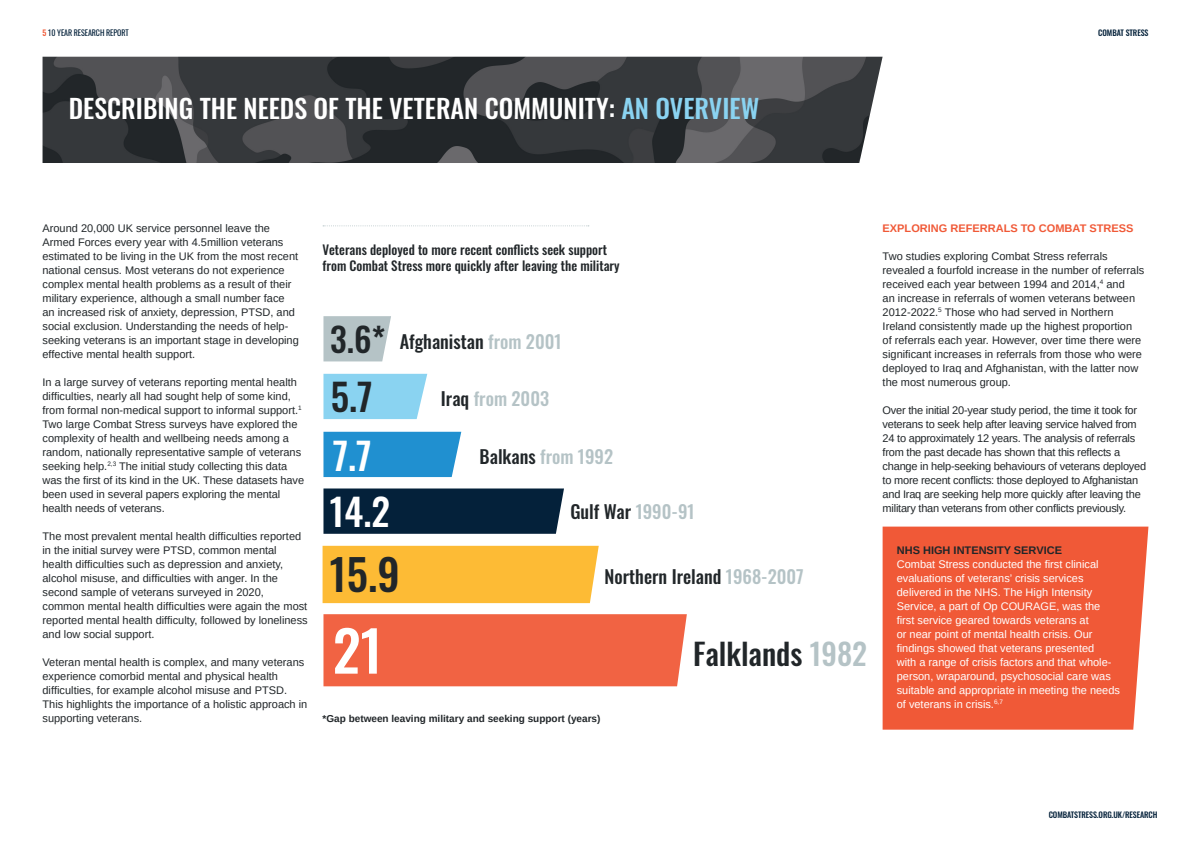
<style>
.page{position:relative;width:1191px;height:842px;background:#fff}
.page>*{position:absolute;margin:0;border:0;box-sizing:border-box;transform-origin:0 0}
.t1{font:500 56px "Oswald";color:#fff}
.t2{font:500 43px "Oswald";color:#212629}
.t3{font:500 37.3px "Oswald";color:#fff}
.t4{font:500 37.3px "Oswald";color:#212629}
.t5{font:500 33.6px "Oswald";color:#212629}
.t6{font:500 29.9px "Oswald";color:#212629}
.t7{font:500 26px "Oswald";color:#fff}
.t8{font:500 18.2px "Oswald";color:#212629}
.t9{font:500 18.2px "Oswald";color:#b5c3c6}
.t10{font:500 13px/16px "Oswald";color:#212629}
.t11{font:11px/14px "Arimo";color:#212629}
.t12{font:11px/14px "Arimo";color:#fff}
.t13{font:11px/14px "Arimo";letter-spacing:-.02em;color:#212629}
.t14{font:700 11px "Arimo";color:#f05937}
.t15{font:700 11px "Arimo";color:#212629}
.t16{font:700 10px "Arimo";color:#212629}
.t17{font:500 8px "Oswald";letter-spacing:-.01em;color:#04213a}
.t18{font:8px "Oswald";letter-spacing:-.01em;color:#04213a}
.s1{font-weight:500;color:#f05937}
.s2{color:#8ad3f1}
.s3{color:#b5c3c6}
.s4{color:#212629}
</style>
<div class="page">
<img style="left:43px;top:57px;width:839px;height:106px">
<div style="left:882px;top:527px;width:266px;height:203px;background:#f05937"></div>
<svg style="left:323px;top:225px;width:266px;height:1px"></svg>
<div style="left:323px;top:614px;width:364px;height:72px;background:#f16343"></div>
<div style="left:323px;top:432px;width:138px;height:45px;background:#2090d0"></div>
<div style="left:323px;top:374px;width:104px;height:45px;background:#8ad3f1"></div>
<svg style="left:323px;top:316px;width:68px;height:45px;background:#bac7ca"></svg>
<div style="left:323px;top:488px;width:241px;height:46px;background:#04213a"></div>
<div style="left:322px;top:546px;width:277px;height:57px;background:#fdbb35"></div>
<p class="t18" style="left:43px;top:26px;width:88px"><span class="s1">5</span> 10 YEAR RESEARCH REPORT</p>
<p class="t17" style="left:1098px;top:29px;width:52px">COMBAT STRESS</p>
<p class="t7" style="left:69px;top:95px;width:692px">DESCRIBING THE NEEDS OF THE VETERAN COMMUNITY: <span class="s2">AN OVERVIEW</span></p>
<p class="t11" style="left:43px;top:221px;width:258px">Around 20,000 UK service personnel leave the Armed Forces every year with 4.5million veterans estimated to be living in the UK from the most recent national census. Most veterans do not experience complex mental health problems as a result of their military experience, although a small number face an increased risk of anxiety, depression, PTSD, and social exclusion. Understanding the needs of help&shy;seeking veterans is an important stage in developing effective mental health support.</p>
<p class="t11" style="left:43px;top:375px;width:263px">In a large survey of veterans reporting mental health difficulties, nearly all had sought help of some kind, from formal non-medical support to informal support.<sup>1<br></sup>Two large Combat Stress surveys have explored the complexity of health and wellbeing needs among a random, nationally representative sample of veterans seeking help.<sup>2,3</sup> The initial study collecting this data was the first of its kind in the UK. These datasets have been used in several papers exploring the mental health needs of veterans.</p>
<p class="t11" style="left:43px;top:529px;width:267px">The most prevalent mental health difficulties reported in the initial survey were PTSD, common mental health difficulties such as depression and anxiety, alcohol misuse, and difficulties with anger. In the second sample of veterans surveyed in 2020, common mental health difficulties were again the most reported mental health difficulty, followed by loneliness and low social support.</p>
<p class="t11" style="left:43px;top:655px;width:266px">Veteran mental health is complex, and many veterans experience comorbid mental and physical health difficulties, for example alcohol misuse and PTSD.<br>This highlights the importance of a holistic approach in supporting veterans.</p>
<p class="t10" style="left:322px;top:243px;width:299px">Veterans deployed to more recent conflicts seek support from Combat Stress more quickly after leaving the military</p>
<p class="t5" style="left:330px;top:322px;width:57px">3.6*</p>
<p class="t4" style="left:331px;top:377px;width:43px">5.7</p>
<p class="t3" style="left:333px;top:436px;width:40px">7.7</p>
<p class="t3" style="left:330px;top:492px;width:61px">14.2</p>
<p class="t2" style="left:330px;top:552px;width:71px">15.9</p>
<p class="t1" style="left:333px;top:621px;width:51px">21</p>
<p class="t8" style="left:400px;top:332px;width:163px">Afghanistan <span class="s3">from 2001</span></p>
<p class="t9" style="left:441px;top:389px;width:110px"><span class="s4">Iraq</span> from 2003</p>
<p class="t9" style="left:479px;top:447px;width:135px"><span class="s4">Balkans</span> from 1992</p>
<p class="t8" style="left:570px;top:502px;width:126px">Gulf War <span class="s3">1990-91</span></p>
<p class="t8" style="left:604px;top:567px;width:201px">Northern Ireland <span class="s3">1968-2007</span></p>
<p class="t6" style="left:693px;top:638px;width:175px">Falklands <span class="s3">1982</span></p>
<p class="t16" style="left:322px;top:711px;width:279px">*Gap between leaving military and seeking support (years)</p>
<p class="t14" style="left:882px;top:221px;width:252px">EXPLORING REFERRALS TO COMBAT STRESS</p>
<p class="t11" style="left:882px;top:249px;width:263px">Two studies exploring Combat Stress referrals revealed a fourfold increase in the number of referrals received each year between 1994 and 2014,<sup>4</sup> and<br>an increase in referrals of women veterans between 2012-2022.<sup>5</sup> Those who had served in Northern Ireland consistently made up the highest proportion<br>of referrals each year. However, over time there were significant increases in referrals from those who were deployed to Iraq and Afghanistan, with the latter now the most numerous group.</p>
<p class="t13" style="left:882px;top:403px;width:265px">Over the initial 20-year study period, the time it took for veterans to seek help after leaving service halved from 24 to approximately 12 years. The analysis of referrals from the past decade has shown that this reflects a change in help-seeking behaviours of veterans deployed to more recent conflicts: those deployed to Afghanistan and Iraq are seeking help more quickly after leaving the military than veterans from other conflicts previously.</p>
<p class="t15" style="left:896px;top:543px;width:167px">NHS HIGH INTENSITY SERVICE</p>
<p class="t12" style="left:896px;top:557px;width:225px">Combat Stress conducted the first clinical evaluations of veterans’ crisis services delivered in the NHS. The High Intensity Service, a part of Op COURAGE, was the first service geared towards veterans at<br>or near point of mental health crisis. Our findings showed that veterans presented<br>with a range of crisis factors and that whole&shy;person, wraparound, psychosocial care was suitable and appropriate in meeting the needs of veterans in crisis.<sup>6,7</sup></p>
<p class="t17" style="left:1048px;top:810px;width:110px">COMBATSTRESS.ORG.UK/RESEARCH</p>
</div>
